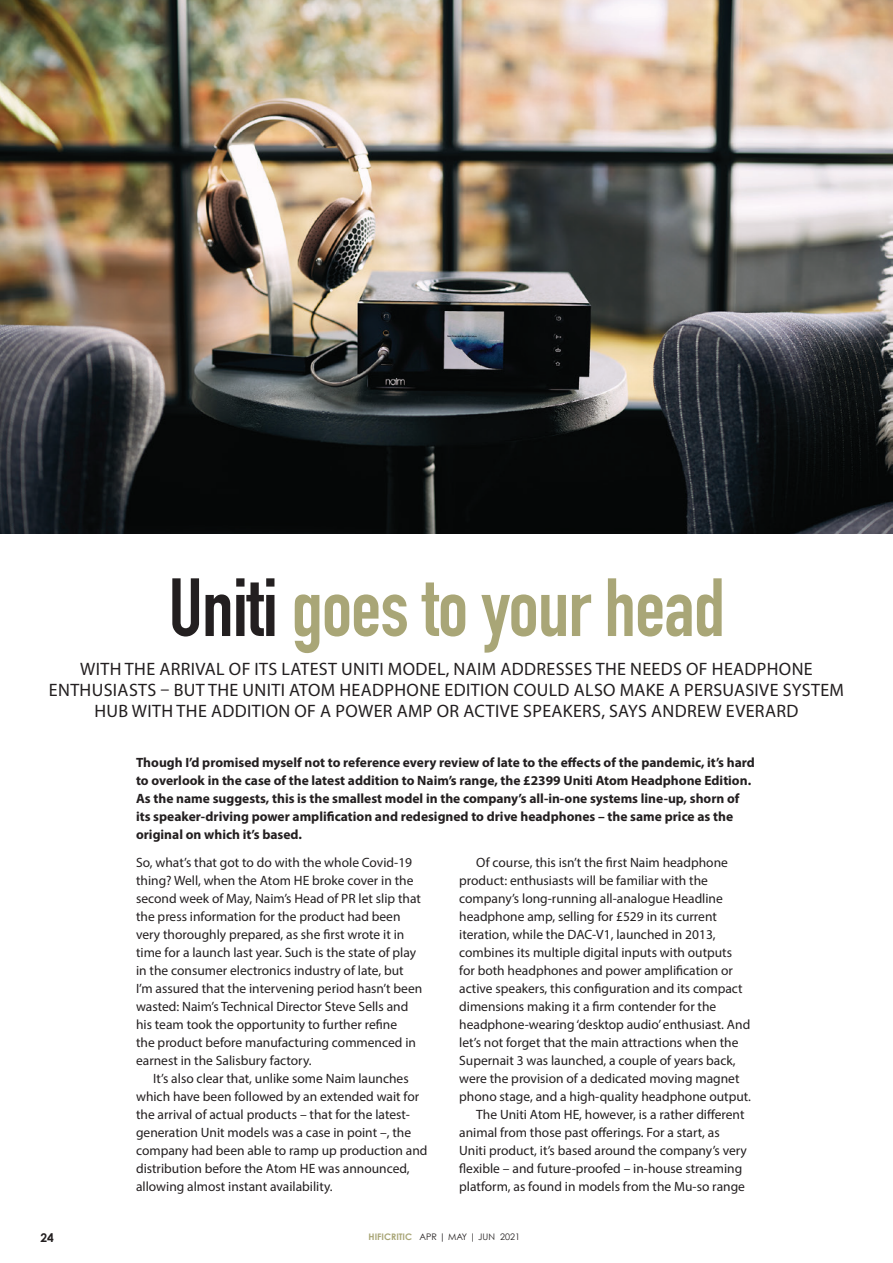
<style>
.page{position:relative;width:893px;height:1263px;background:#fff}
.page>*{position:absolute;margin:0;border:0;box-sizing:border-box;transform-origin:0 0}
.Body_text_AGP{font:700 81px "DIN Condensed";letter-spacing:-.01em;color:#a9a677}
._2020_Standfirst{font:18px/21px "Myriad Pro";letter-spacing:.02em;color:#231f20;text-align:center}
._2020_body_copy{font:13.5px/18px "Myriad Pro";color:#231f20}
._2020_body_copy-2{font:700 13.5px/18px "Myriad Pro";color:#231f20}
.t1{font:700 12px "Century Gothic";color:#231f20}
.t2{font:9px "Century Gothic";color:#231f20}
.s1{color:#231f20}
.s2{font-weight:700;color:#a9a677}
</style>
<div class="page">
<img style="left:0;top:0;width:893px;height:534px">
<p class="Body_text_AGP" style="left:168px;top:560px;width:558px"><span class="s1">Uniti</span> goes to your head</p>
<p class="_2020_Standfirst" style="left:49px;top:658px;width:797px">WITH THE ARRIVAL OF ITS LATEST UNITI MODEL, NAIM ADDRESSES THE NEEDS OF HEADPHONE<br>ENTHUSIASTS – BUT THE UNITI ATOM HEADPHONE EDITION COULD ALSO MAKE A PERSUASIVE SYSTEM<br>HUB WITH THE ADDITION OF A POWER AMP OR ACTIVE SPEAKERS, SAYS ANDREW EVERARD</p>
<p class="_2020_body_copy-2" style="left:136px;top:753px;width:620px">Though I’d promised myself not to reference every review of late to the effects of the pandemic, it’s hard to overlook in the case of the latest addition to Naim’s range, the £2399 Uniti Atom Headphone Edition.<br>As the name suggests, this is the smallest model in the company’s all-in-one systems line-up, shorn of its speaker-driving power amplification and redesigned to drive headphones – the same price as the original on which it’s based.</p>
<p class="_2020_body_copy" style="left:136px;top:853px;width:288px">So, what’s that got to do with the whole Covid-19 thing? Well, when the Atom HE broke cover in the second week of May, Naim’s Head of PR let slip that the press information for the product had been very thoroughly prepared, as she first wrote it in time for a launch last year. Such is the state of play in the consumer electronics industry of late, but I’m assured that the intervening period hasn’t been wasted: Naim’s Technical Director Steve Sells and his team took the opportunity to further refine<br>the product before manufacturing commenced in earnest in the Salisbury factory.</p>
<p class="_2020_body_copy" style="left:136px;top:1069px;width:293px;text-indent:17px">It’s also clear that, unlike some Naim launches which have been followed by an extended wait for the arrival of actual products – that for the latest&shy;generation Unit models was a case in point –, the company had been able to ramp up production and distribution before the Atom HE was announced, allowing almost instant availability.</p>
<p class="_2020_body_copy" style="left:459px;top:853px;width:293px;text-indent:17px">Of course, this isn’t the first Naim headphone product: enthusiasts will be familiar with the company’s long-running all-analogue Headline headphone amp, selling for £529 in its current iteration, while the DAC-V1, launched in 2013, combines its multiple digital inputs with outputs<br>for both headphones and power amplification or active speakers, this configuration and its compact dimensions making it a firm contender for the headphone-wearing ‘desktop audio’ enthusiast. And let’s not forget that the main attractions when the Supernait 3 was launched, a couple of years back, were the provision of a dedicated moving magnet phono stage, and a high-quality headphone output.</p>
<p class="_2020_body_copy" style="left:459px;top:1105px;width:289px;text-indent:17px">The Uniti Atom HE, however, is a rather different animal from those past offerings. For a start, as Uniti product, it’s based around the company’s very flexible – and future-proofed – in-house streaming platform, as found in models from the Mu-so range</p>
<p class="t1" style="left:40px;top:1230px;width:15px">24</p>
<p class="t2" style="left:369px;top:1231px;width:153px"><span class="s2">HIFICRITIC</span> APR | MAY | JUN 2021</p>
</div>
